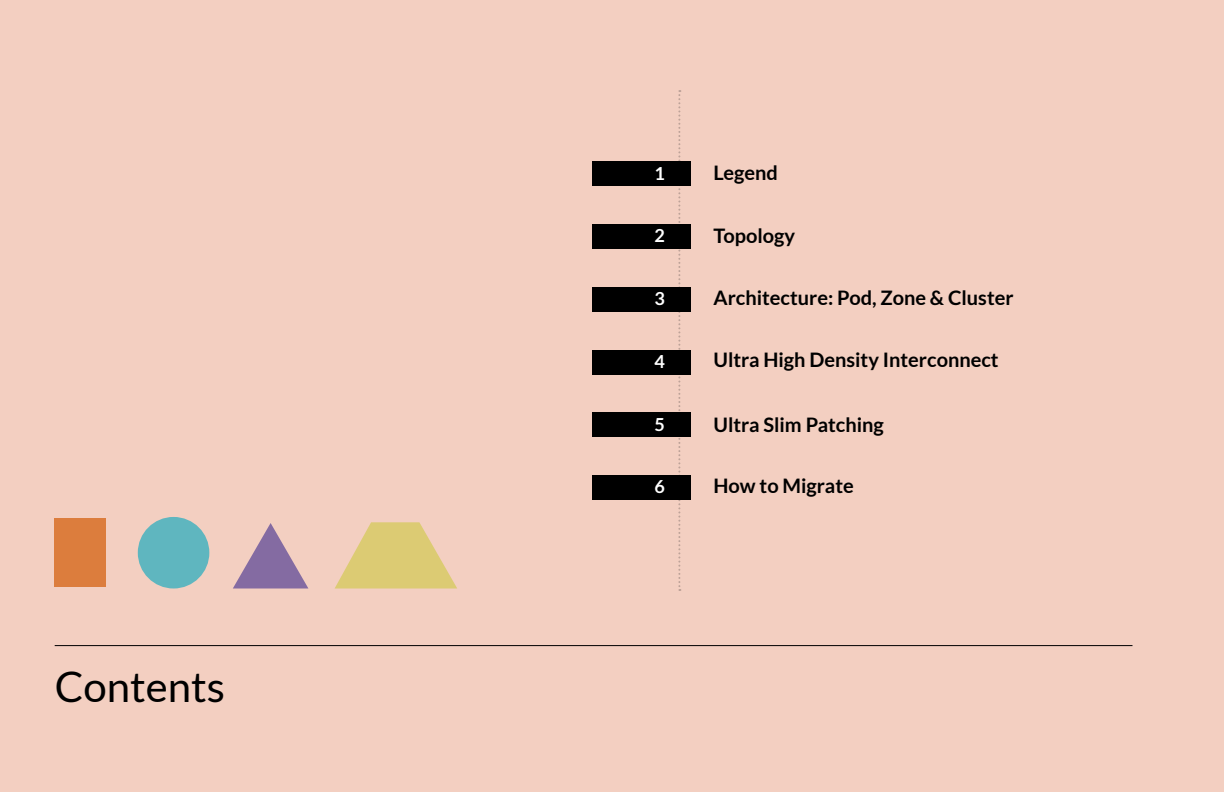
<style>
.page{position:relative;width:1224px;height:792px;background:#f3cfc1}
.page>*{position:absolute;margin:0;border:0;box-sizing:border-box;transform-origin:0 0}
.t1{font:42px "Lato";color:#000}
.t2{font:700 20px "Lato";color:#000}
.t3{font:700 18px "Lato";color:#fff}
</style>
<div class="page">
<hr style="left:55px;top:645px;width:1078px;height:1px;background:#000">
<svg style="left:678px;top:90px;width:2px;height:501px"></svg>
<div style="left:55px;top:518px;width:51px;height:69px;background:#dc7d3d"></div>
<div style="left:138px;top:517px;width:71px;height:71px;background:#5fb6bf;border-radius:50%"></div>
<svg style="left:233px;top:523px;width:75px;height:65px"></svg>
<div style="left:592px;top:162px;width:99px;height:24px;background:#000"></div>
<div style="left:592px;top:350px;width:99px;height:24px;background:#000"></div>
<div style="left:592px;top:225px;width:99px;height:24px;background:#000"></div>
<div style="left:592px;top:413px;width:99px;height:24px;background:#000"></div>
<div style="left:592px;top:287px;width:99px;height:25px;background:#000"></div>
<div style="left:592px;top:476px;width:99px;height:24px;background:#000"></div>
<svg style="left:335px;top:522px;width:122px;height:66px"></svg>
<h1 class="t1" style="left:55px;top:664px;width:172px">Contents</h1>
<p class="t3" style="left:654px;top:163px;width:12px">1</p>
<p class="t2" style="left:714px;top:161px;width:66px">Legend</p>
<p class="t3" style="left:654px;top:225px;width:12px">2</p>
<p class="t2" style="left:714px;top:224px;width:83px">Topology</p>
<p class="t3" style="left:654px;top:288px;width:12px">3</p>
<p class="t2" style="left:714px;top:286px;width:302px">Architecture: Pod, Zone &amp; Cluster</p>
<p class="t3" style="left:654px;top:351px;width:12px">4</p>
<p class="t2" style="left:714px;top:348px;width:287px">Ultra High Density Interconnect</p>
<p class="t3" style="left:654px;top:414px;width:12px">5</p>
<p class="t2" style="left:714px;top:413px;width:172px">Ultra Slim Patching</p>
<p class="t3" style="left:654px;top:476px;width:12px">6</p>
<p class="t2" style="left:714px;top:474px;width:142px">How to Migrate</p>
</div>
